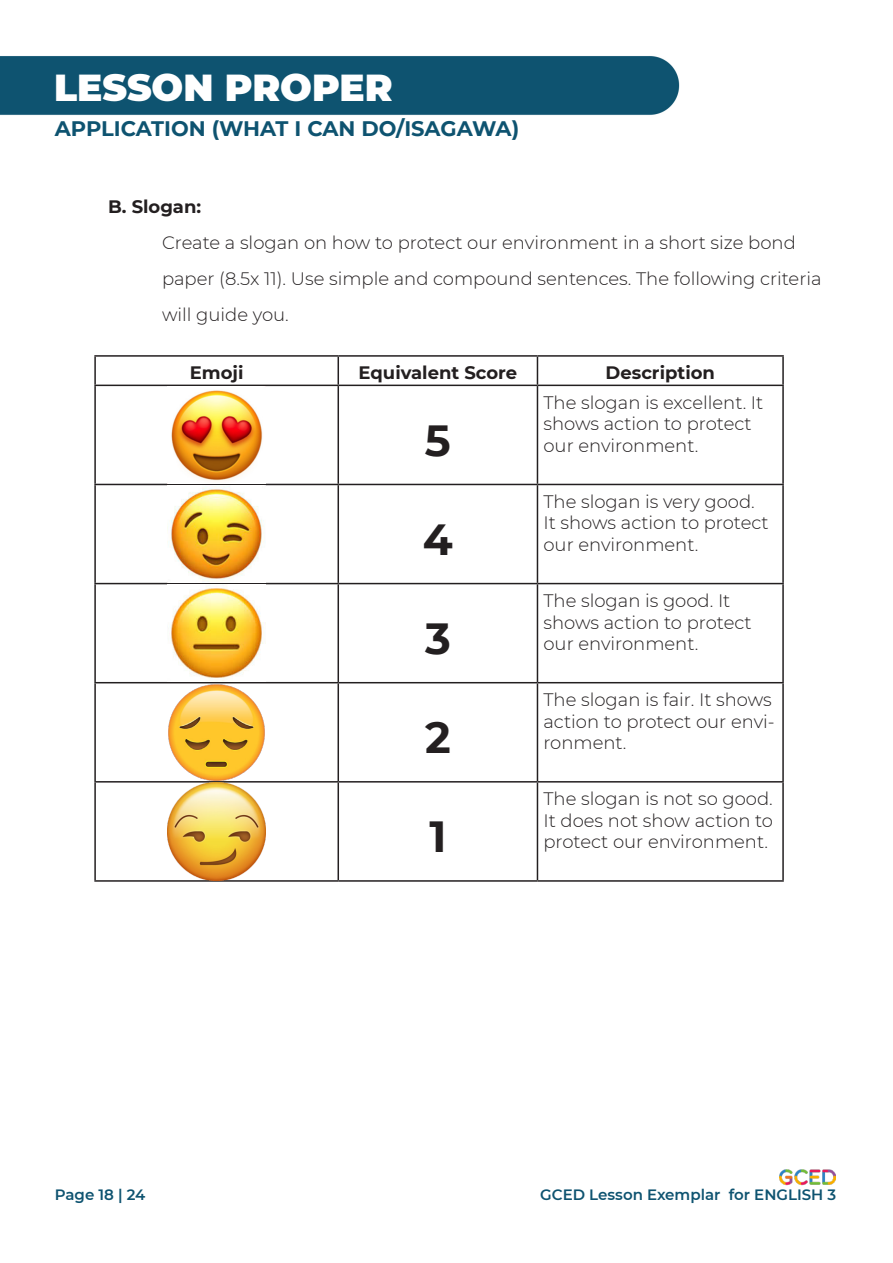
<style>
.page{position:relative;width:893px;height:1263px;background:#fff}
.page>*{position:absolute;margin:0;border:0;box-sizing:border-box;transform-origin:0 0}
.t1{font:700 43.5px "Montserrat";color:#231f20}
.t2{font:900 37.5px "Montserrat";color:#fff}
.t3{font:700 21px "Montserrat";color:#0e5370}
.t4{font:300 18px/21.6px "Montserrat";color:#231f20}
.t5{font:700 18px "Montserrat";color:#231f20}
.t6{font:600 15px "Montserrat";color:#0e5370}
</style>
<div class="page">
<img style="left:0;top:56px;width:836px;height:1125px">
<img style="left:779px;top:1165px;width:56px;height:21px">
<hr style="left:94px;top:355px;width:244px;height:2px;background:#231f20">
<hr style="left:94px;top:357px;width:2px;height:28px;background:#231f20">
<hr style="left:338px;top:355px;width:199px;height:2px;background:#231f20">
<svg style="left:338px;top:357px;width:1px;height:28px"></svg>
<hr style="left:537px;top:355px;width:247px;height:2px;background:#231f20">
<svg style="left:537px;top:357px;width:1px;height:28px"></svg>
<hr style="left:782px;top:357px;width:2px;height:28px;background:#231f20">
<hr style="left:94px;top:385px;width:244px;height:1px;background:#231f20">
<hr style="left:94px;top:386px;width:2px;height:98px;background:#231f20">
<hr style="left:338px;top:385px;width:199px;height:1px;background:#231f20">
<hr style="left:338px;top:386px;width:1px;height:98px;background:#231f20">
<hr style="left:537px;top:385px;width:247px;height:1px;background:#231f20">
<hr style="left:537px;top:386px;width:1px;height:98px;background:#231f20">
<hr style="left:782px;top:386px;width:2px;height:98px;background:#231f20">
<hr style="left:94px;top:484px;width:244px;height:1px;background:#231f20">
<hr style="left:94px;top:485px;width:2px;height:98px;background:#231f20">
<hr style="left:338px;top:484px;width:199px;height:1px;background:#231f20">
<hr style="left:338px;top:485px;width:1px;height:98px;background:#231f20">
<hr style="left:537px;top:484px;width:247px;height:1px;background:#231f20">
<hr style="left:537px;top:485px;width:1px;height:98px;background:#231f20">
<hr style="left:782px;top:485px;width:2px;height:98px;background:#231f20">
<hr style="left:94px;top:583px;width:244px;height:1px;background:#231f20">
<hr style="left:94px;top:584px;width:2px;height:98px;background:#231f20">
<hr style="left:338px;top:583px;width:199px;height:1px;background:#231f20">
<hr style="left:338px;top:584px;width:1px;height:98px;background:#231f20">
<hr style="left:537px;top:583px;width:247px;height:1px;background:#231f20">
<hr style="left:537px;top:584px;width:1px;height:98px;background:#231f20">
<hr style="left:782px;top:584px;width:2px;height:98px;background:#231f20">
<hr style="left:94px;top:682px;width:244px;height:1px;background:#231f20">
<hr style="left:94px;top:683px;width:2px;height:98px;background:#231f20">
<hr style="left:338px;top:682px;width:199px;height:1px;background:#231f20">
<hr style="left:338px;top:683px;width:1px;height:98px;background:#231f20">
<hr style="left:537px;top:682px;width:247px;height:1px;background:#231f20">
<hr style="left:537px;top:683px;width:1px;height:98px;background:#231f20">
<hr style="left:782px;top:683px;width:2px;height:98px;background:#231f20">
<hr style="left:94px;top:781px;width:244px;height:1px;background:#231f20">
<hr style="left:94px;top:782px;width:2px;height:98px;background:#231f20">
<hr style="left:338px;top:781px;width:199px;height:1px;background:#231f20">
<hr style="left:338px;top:782px;width:1px;height:98px;background:#231f20">
<hr style="left:537px;top:781px;width:247px;height:1px;background:#231f20">
<hr style="left:537px;top:782px;width:1px;height:98px;background:#231f20">
<hr style="left:782px;top:782px;width:2px;height:98px;background:#231f20">
<hr style="left:94px;top:880px;width:244px;height:2px;background:#231f20">
<hr style="left:338px;top:880px;width:199px;height:2px;background:#231f20">
<hr style="left:537px;top:880px;width:247px;height:2px;background:#231f20">
<img style="left:168px;top:386px;width:97px;height:494px">
<p class="t2" style="left:54px;top:59px;width:340px">LESSON PROPER</p>
<p class="t3" style="left:55px;top:114px;width:466px">APPLICATION (WHAT I CAN DO/ISAGAWA)</p>
<p class="t5" style="left:108px;top:194px;width:95px">B. Slogan:</p>
<p class="t4" style="left:162px;top:224px;width:661px;line-height:36px">Create a slogan on how to protect our environment in a short size bond paper (8.5x 11). Use simple and compound sentences. The following criteria will guide you.</p>
<p class="t5" style="left:190px;top:360px;width:55px">Emoji</p>
<p class="t5" style="left:359px;top:360px;width:160px">Equivalent Score</p>
<p class="t5" style="left:606px;top:360px;width:111px">Description</p>
<p class="t1" style="left:425px;top:409px;width:27px">5</p>
<p class="t1" style="left:423px;top:508px;width:31px">4</p>
<p class="t1" style="left:425px;top:607px;width:27px">3</p>
<p class="t1" style="left:425px;top:706px;width:27px">2</p>
<p class="t1" style="left:429px;top:806px;width:19px">1</p>
<p class="t4" style="left:543px;top:391px;width:221px">The slogan is excellent. It shows action to protect our environment.</p>
<p class="t4" style="left:543px;top:490px;width:227px">The slogan is very good.<br>It shows action to protect our environment.</p>
<p class="t4" style="left:543px;top:589px;width:210px">The slogan is good. It shows action to protect our environment.</p>
<p class="t4" style="left:543px;top:688px;width:233px">The slogan is fair. It shows action to protect our envi&shy;ronment.</p>
<p class="t4" style="left:543px;top:787px;width:231px;text-align:justify">The slogan is not so good.<br>It does not show action to protect our environment.</p>
<p class="t6" style="left:55px;top:1184px;width:92px">Page 18 | 24</p>
<p class="t6" style="left:540px;top:1184px;width:298px">GCED Lesson Exemplar for ENGLISH 3</p>
</div>
